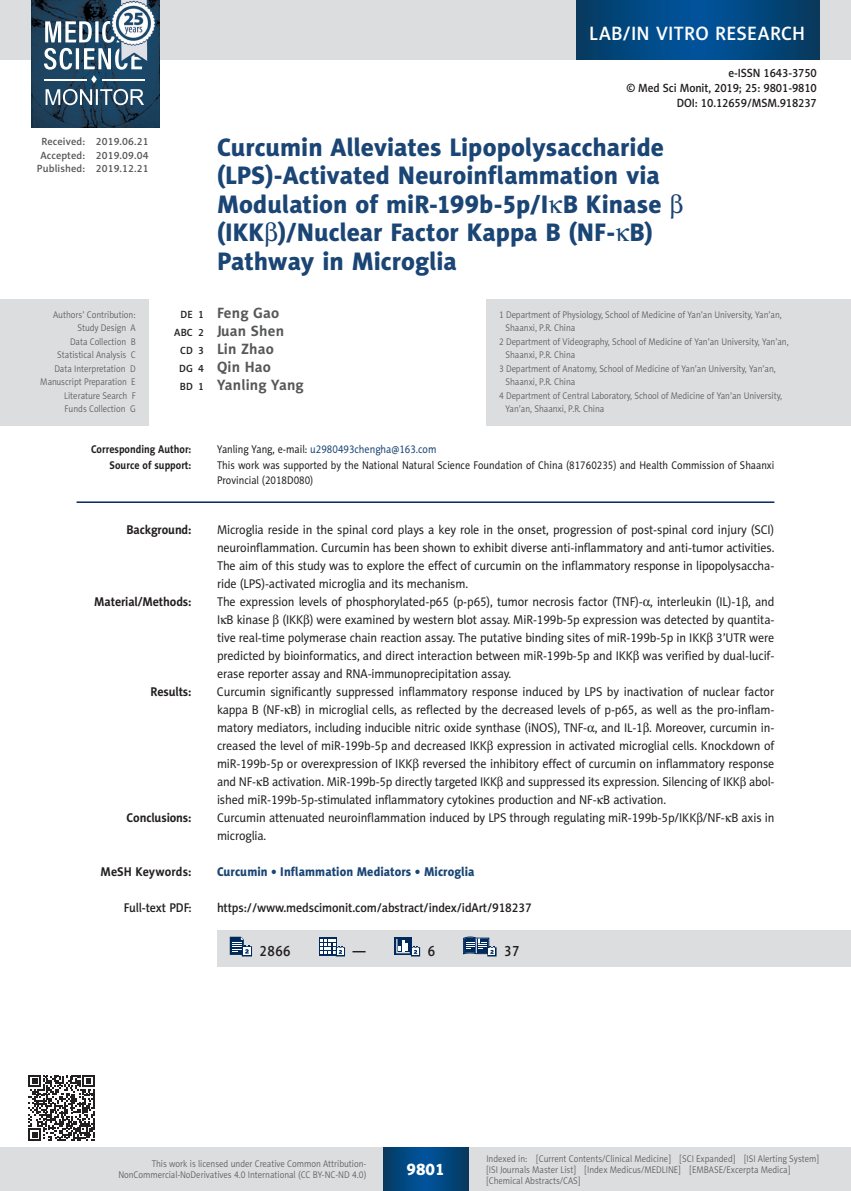
<style>
.page{position:relative;width:851px;height:1191px;background:#fff}
.page>*{position:absolute;margin:0;border:0;box-sizing:border-box;transform-origin:0 0}
.MSM_Tytul{font:25.5px/28.5px "Naomi Sans EFN Heavy";color:#1a4574}
.t1{font:19.5px "Naomi Sans EFN Medium";letter-spacing:.01em;color:#fff}
.t2{font:16.5px "Naomi Sans EFN Heavy";color:#fff}
.MSM_Autorzy{font:700 15px "Naomi Sans EFN";letter-spacing:.01em;color:#57585a}
.MSM_dane{font:15px "Naomi Sans EFN Medium";letter-spacing:.03em;color:#231f20;scale:.9 1}
.MSM_Summary_body{font:12.75px/18px "Naomi Sans EFN";letter-spacing:-.01em;color:#231f20;text-align:justify;scale:.95 1}
.MSM_full_text_pdf{font:12.75px "Naomi Sans EFN Medium";letter-spacing:-.01em;color:#231f20;scale:.95 1}
.MSM_Summary_body-2{font:700 12.75px "Naomi Sans EFN";letter-spacing:-.01em;color:#231f20;scale:.95 1}
.MSM_keywords{font:12.75px "Naomi Sans EFN Heavy";letter-spacing:.005em;color:#1a4574;scale:.95 1}
.MSM_keywords-2{font:700 12.75px "Naomi Sans EFN";letter-spacing:.005em;color:#231f20;scale:.95 1}
.MSM_full_text_pdf-2{font:12px "Naomi Sans EFN Medium";letter-spacing:-.01em;color:#231f20;scale:.95 1}
.MSM_Support{font:11.25px/15.8px "Naomi Sans EFN";color:#231f20;scale:.9 1}
.MSM_Adres{font:11.25px "Naomi Sans EFN";color:#1a4574;scale:.9 1}
.MSM_Adres-2{font:700 11.25px "Naomi Sans EFN";color:#231f20;scale:.9 1}
.MSM_Support-2{font:700 11.25px "Naomi Sans EFN";color:#231f20;scale:.9 1}
.t3{font:10.5px "Naomi Sans EFN Medium";letter-spacing:.01em;color:#57585a}
.MSM_Afiliacja{font:9.75px/13.5px "Naomi Sans EFN Light";color:#57585a;scale:.9 1}
.s1{font-family:"Standard Sym L"}
.s2{font-family:"Naomi Sans EFN Medium";font-weight:400;font-size:10.5px;color:#231f20}
.s3{color:#231f20}
</style>
<div class="page">
<div style="left:217px;top:930px;width:633px;height:36px;background:#dcdddf"></div>
<svg style="left:230px;top:936px;width:22px;height:20px"></svg>
<div style="left:319px;top:937px;width:17px;height:18px;background:#00295c"></div>
<svg style="left:320px;top:938px;width:25px;height:18px"></svg>
<div style="left:394px;top:937px;width:18px;height:18px;background:#00295c"></div>
<svg style="left:396px;top:939px;width:24px;height:17px"></svg>
<svg style="left:463px;top:936px;width:33px;height:20px"></svg>
<hr style="left:77px;top:501px;width:697px;height:2px;background:#00295c">
<div style="left:0;top:300px;width:148px;height:126px;background:#dcdddf"></div>
<div style="left:486px;top:300px;width:364px;height:126px;background:#dcdddf"></div>
<svg style="left:28px;top:1075px;width:67px;height:66px"></svg>
<div style="left:0;top:1148px;width:850px;height:43px;background:#dcdddf"></div>
<svg style="left:383px;top:1147px;width:85px;height:43px;background:#02477e"></svg>
<div style="left:0;top:0;width:850px;height:60px;background:#dcdddf"></div>
<img style="left:32px;top:0;width:127px;height:128px">
<img style="left:44px;top:21px;width:100px;height:49px">
<img style="left:45px;top:79px;width:41px;height:1px">
<img style="left:103px;top:79px;width:41px;height:1px">
<svg style="left:91px;top:75px;width:6px;height:8px"></svg>
<img style="left:46px;top:89px;width:98px;height:16px">
<svg style="left:576px;top:0;width:243px;height:60px;background:#02477e"></svg>
<h2 class="t1" style="left:589px;top:22px;width:217px">LAB/IN VITRO RESEARCH</h2>
<p class="t3" style="left:41px;top:136px;width:109px">Received: 2019.06.21</p>
<p class="t3" style="left:40px;top:149px;width:110px">Accepted: 2019.09.04</p>
<p class="t3" style="left:37px;top:163px;width:113px">Published: 2019.12.21</p>
<p class="MSM_Afiliacja" style="left:53px;top:308px;width:93px">Authors’ Contribution:</p>
<p class="MSM_Afiliacja" style="left:77px;top:321px;width:66px">Study Design A</p>
<p class="MSM_Afiliacja" style="left:70px;top:335px;width:74px">Data Collection B</p>
<p class="MSM_Afiliacja" style="left:57px;top:348px;width:89px">Statistical Analysis C</p>
<p class="MSM_Afiliacja" style="left:54px;top:362px;width:92px">Data Interpretation D</p>
<p class="MSM_Afiliacja" style="left:40px;top:375px;width:107px">Manuscript Preparation E</p>
<p class="MSM_Afiliacja" style="left:64px;top:389px;width:81px">Literature Search F</p>
<p class="MSM_Afiliacja" style="left:65px;top:402px;width:80px">Funds Collection G</p>
<p class="MSM_full_text_pdf-2" style="left:728px;top:66px;width:95px">e-ISSN 1643-3750</p>
<p class="MSM_full_text_pdf-2" style="left:626px;top:81px;width:202px">© Med Sci Monit, 2019; 25: 9801-9810</p>
<p class="MSM_full_text_pdf-2" style="left:676px;top:96px;width:149px">DOI: 10.12659/MSM.918237</p>
<p class="MSM_Tytul" style="left:217px;top:132px;width:468px">Curcumin Alleviates Lipopolysaccharide (LPS)-Activated Neuroinflammation via Modulation of miR-199b-5p/I<span class="s1">k</span>B Kinase <span class="s1">b </span>(IKK<span class="s1">b</span>)/Nuclear Factor Kappa B (NF-<span class="s1">k</span>B)<br>Pathway in Microglia</p>
<p class="MSM_Autorzy" style="left:180px;top:304px;width:100px"><span class="s2">DE 1</span> Feng Gao</p>
<p class="MSM_Autorzy" style="left:174px;top:322px;width:111px"><span class="s2">ABC 2</span> Juan Shen</p>
<p class="MSM_Autorzy" style="left:180px;top:340px;width:95px"><span class="s2">CD 3</span> Lin Zhao</p>
<p class="MSM_Autorzy" style="left:179px;top:358px;width:93px"><span class="s2">DG 4</span> Qin Hao</p>
<p class="MSM_Autorzy" style="left:180px;top:376px;width:125px"><span class="s2">BD 1</span> Yanling Yang</p>
<p class="MSM_Afiliacja" style="left:505px;top:308px;width:308px;text-indent:-6px">1 Department of Physiology, School of Medicine of Yan’an University, Yan’an,<br>Shaanxi, P.R. China</p>
<p class="MSM_Afiliacja" style="left:505px;top:335px;width:316px;text-indent:-6px">2 Department of Videography, School of Medicine of Yan’an University, Yan’an,<br>Shaanxi, P.R. China</p>
<p class="MSM_Afiliacja" style="left:505px;top:362px;width:302px;text-indent:-6px">3 Department of Anatomy, School of Medicine of Yan’an University, Yan’an,<br>Shaanxi, P.R. China</p>
<p class="MSM_Afiliacja" style="left:505px;top:389px;width:309px;text-indent:-6px">4 Department of Central Laboratory, School of Medicine of Yan’an University,<br>Yan’an, Shaanxi, P.R. China</p>
<p class="MSM_Adres-2" style="left:91px;top:442px;width:113px">Corresponding Author:</p>
<p class="MSM_Adres" style="left:217px;top:442px;width:245px"><span class="s3">Yanling Yang, e-mail:</span> u2980493chengha@163.com</p>
<p class="MSM_Support-2" style="left:110px;top:458px;width:92px">Source of support:</p>
<p class="MSM_Support" style="left:217px;top:457px;width:620px">This work was supported by the National Natural Science Foundation of China (81760235) and Health Commission of Shaanxi<br>Provincial (2018D080)</p>
<p class="MSM_Summary_body-2" style="left:126px;top:522px;width:70px">Background:</p>
<p class="MSM_Summary_body" style="left:217px;top:521px;width:588px">Microglia reside in the spinal cord plays a key role in the onset, progression of post-spinal cord injury (SCI) neuroinflammation. Curcumin has been shown to exhibit diverse anti-inflammatory and anti-tumor activities.<br>The aim of this study was to explore the effect of curcumin on the inflammatory response in lipopolysaccha&shy;ride (LPS)-activated microglia and its mechanism.</p>
<p class="MSM_Summary_body-2" style="left:94px;top:594px;width:104px">Material/Methods:</p>
<p class="MSM_Summary_body" style="left:217px;top:593px;width:588px">The expression levels of phosphorylated-p65 (p-p65), tumor necrosis factor (TNF)-<span class="s1">a</span>, interleukin (IL)-1<span class="s1">b</span>, and I<span class="s1">k</span>B kinase <span class="s1">b</span> (IKK<span class="s1">b</span>) were examined by western blot assay. MiR-199b-5p expression was detected by quantita&shy;tive real-time polymerase chain reaction assay. The putative binding sites of miR-199b-5p in IKK<span class="s1">b</span> 3’UTR were predicted by bioinformatics, and direct interaction between miR-199b-5p and IKK<span class="s1">b</span> was verified by dual-lucif&shy;erase reporter assay and RNA-immunoprecipitation assay.</p>
<p class="MSM_Summary_body-2" style="left:150px;top:684px;width:45px">Results:</p>
<p class="MSM_Summary_body" style="left:217px;top:683px;width:588px">Curcumin significantly suppressed inflammatory response induced by LPS by inactivation of nuclear factor kappa B (NF-<span class="s1">k</span>B) in microglial cells, as reflected by the decreased levels of p-p65, as well as the pro-inflam&shy;matory mediators, including inducible nitric oxide synthase (iNOS), TNF-<span class="s1">a</span>, and IL-1<span class="s1">b</span>. Moreover, curcumin in&shy;creased the level of miR-199b-5p and decreased IKK<span class="s1">b</span> expression in activated microglial cells. Knockdown of miR-199b-5p or overexpression of IKK<span class="s1">b</span> reversed the inhibitory effect of curcumin on inflammatory response and NF-<span class="s1">k</span>B activation. MiR-199b-5p directly targeted IKK<span class="s1">b</span> and suppressed its expression. Silencing of IKK<span class="s1">b</span> abol&shy;ished miR-199b-5p-stimulated inflammatory cytokines production and NF-<span class="s1">k</span>B activation.</p>
<p class="MSM_Summary_body-2" style="left:127px;top:810px;width:70px">Conclusions:</p>
<p class="MSM_Summary_body" style="left:217px;top:809px;width:588px">Curcumin attenuated neuroinflammation induced by LPS through regulating miR-199b-5p/IKK<span class="s1">b</span>/NF-<span class="s1">k</span>B axis in microglia.</p>
<p class="MSM_keywords-2" style="left:100px;top:864px;width:97px">MeSH Keywords:</p>
<p class="MSM_keywords" style="left:217px;top:864px;width:272px">Curcumin • Inflammation Mediators • Microglia</p>
<p class="MSM_full_text_pdf" style="left:124px;top:900px;width:73px">Full-text PDF:</p>
<p class="MSM_full_text_pdf" style="left:217px;top:900px;width:333px">https://www.medscimonit.com/abstract/index/idArt/918237</p>
<p class="MSM_dane" style="left:259px;top:942px;width:36px">2866</p>
<p class="MSM_dane" style="left:352px;top:942px;width:16px">—</p>
<p class="MSM_dane" style="left:427px;top:942px;width:10px">6</p>
<p class="MSM_dane" style="left:504px;top:942px;width:19px">37</p>
<p class="MSM_Afiliacja" style="left:118px;top:1158px;width:277px;line-height:11.2px;text-align:right">This work is licensed under Creative Common Attribution-<br>NonCommercial-NoDerivatives 4.0 International (CC BY-NC-ND 4.0)</p>
<p class="t2" style="left:406px;top:1159px;width:40px">9801</p>
<p class="MSM_Afiliacja" style="left:486px;top:1152px;width:371px;line-height:11.2px">Indexed in: [Current Contents/Clinical Medicine] [SCI Expanded] [ISI Alerting System] [ISI Journals Master List] [Index Medicus/MEDLINE] [EMBASE/Excerpta Medica] [Chemical Abstracts/CAS]</p>
</div>
